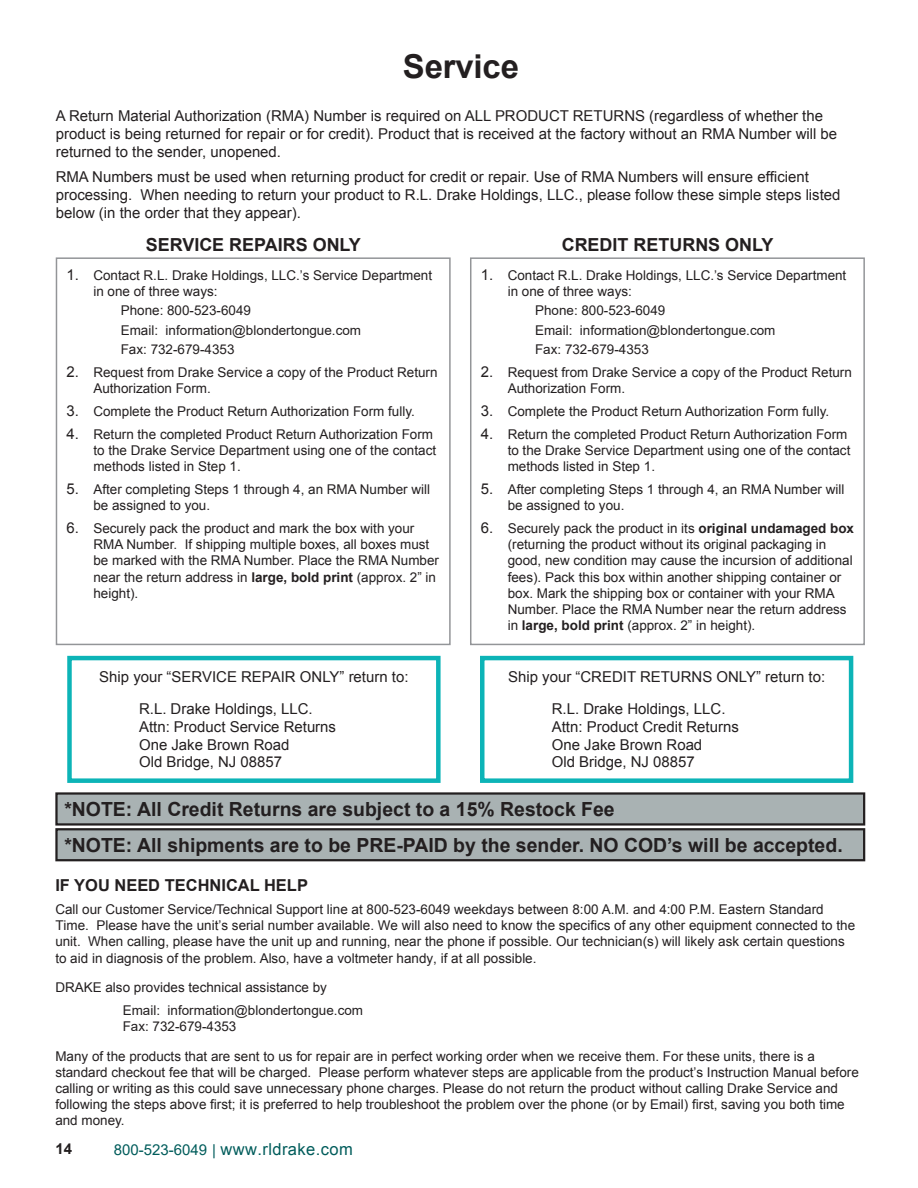
<style>
.page{position:relative;width:918px;height:1188px;background:#fff}
.page>*{position:absolute;margin:0;border:0;box-sizing:border-box;transform-origin:0 0}
.t1{font:700 32.85px "Arial";letter-spacing:-.005em;color:#231f20}
.t2{font:700 19.5px/35.8px "Arial";color:#231f20}
.t3{font:700 18px "Arial";color:#231f20}
.t4{font:16.5px "Arial";letter-spacing:.025em;color:#005c5b}
.t5{font:700 16.5px "Arial";color:#231f20}
.t6{font:15px/18px "Arial";color:#231f20}
.t7{font:700 15px "Arial";color:#231f20}
.t8{font:13.5px/16.2px "Arial";color:#231f20}
.s1{font-size:15px}
.s2{font-weight:700}
</style>
<div class="page">
<div style="left:56px;top:257px;width:395px;height:388px;border:1px solid #939598"></div>
<div style="left:470px;top:257px;width:395px;height:388px;border:1px solid #939598"></div>
<div style="left:480px;top:656px;width:373px;height:127px;border:4px solid #0cb4b7"></div>
<div style="left:67px;top:656px;width:374px;height:127px;border:4px solid #0cb4b7"></div>
<div style="left:56px;top:794px;width:808px;height:30px;background:#a9b2b3"></div>
<div style="left:55px;top:792px;width:810px;height:34px;border:2px solid #231f20"></div>
<div style="left:56px;top:829px;width:808px;height:31px;background:#a9b2b3"></div>
<div style="left:55px;top:828px;width:810px;height:33px;border:2px solid #231f20"></div>
<p class="t1" style="left:403px;top:45px;width:118px">Service</p>
<p class="t6" style="left:56px;top:107px;width:783px">A Return Material Authorization (RMA) Number is required on ALL PRODUCT RETURNS (regardless of whether the product is being returned for repair or for credit). Product that is received at the factory without an RMA Number will be returned to the sender, unopened.</p>
<p class="t6" style="left:56px;top:168px;width:786px">RMA Numbers must be used when returning product for credit or repair. Use of RMA Numbers will ensure efficient processing. When needing to return your product to R.L. Drake Holdings, LLC., please follow these simple steps listed below (in the order that they appear).</p>
<p class="t3" style="left:146px;top:233px;width:217px">SERVICE REPAIRS ONLY</p>
<p class="t3" style="left:562px;top:233px;width:213px">CREDIT RETURNS ONLY</p>
<p class="t8" style="left:93px;top:267px;width:340px;text-indent:-27px"><span class="s1">1.</span> Contact R.L. Drake Holdings, LLC.’s Service Department in one of three ways:</p>
<p class="t8" style="left:121px;top:301px;width:242px;line-height:19.5px">Phone: 800-523-6049<br>Email: information@blondertongue.com<br>Fax: 732-679-4353</p>
<p class="t8" style="left:93px;top:364px;width:346px;text-indent:-27px"><span class="s1">2.</span> Request from Drake Service a copy of the Product Return<br>Authorization Form.</p>
<p class="t8" style="left:67px;top:403px;width:350px"><span class="s1">3.</span> Complete the Product Return Authorization Form fully.</p>
<p class="t8" style="left:93px;top:426px;width:344px;text-indent:-27px"><span class="s1">4.</span> Return the completed Product Return Authorization Form to the Drake Service Department using one of the contact methods listed in Step 1.</p>
<p class="t8" style="left:93px;top:481px;width:338px;text-indent:-27px"><span class="s1">5.</span> After completing Steps 1 through 4, an RMA Number will be assigned to you.</p>
<p class="t8" style="left:93px;top:520px;width:347px;text-indent:-27px"><span class="s1">6.</span> Securely pack the product and mark the box with your RMA Number. If shipping multiple boxes, all boxes must be marked with the RMA Number. Place the RMA Number near the return address in <span class="s2">large, bold print</span> (approx. 2” in height).</p>
<p class="t6" style="left:139px;top:661px;width:271px;line-height:31.3px;text-indent:-40px">Ship your “SERVICE REPAIR ONLY” return to:<br>R.L. Drake Holdings, LLC.</p>
<p class="t6" style="left:139px;top:717px;width:199px">Attn: Product Service Returns<br>One Jake Brown Road<br>Old Bridge, NJ 08857</p>
<p class="t8" style="left:508px;top:267px;width:340px;text-indent:-27px"><span class="s1">1.</span> Contact R.L. Drake Holdings, LLC.’s Service Department in one of three ways:</p>
<p class="t8" style="left:535px;top:301px;width:242px;line-height:19.5px">Phone: 800-523-6049<br>Email: information@blondertongue.com<br>Fax: 732-679-4353</p>
<p class="t8" style="left:508px;top:364px;width:346px;text-indent:-27px"><span class="s1">2.</span> Request from Drake Service a copy of the Product Return<br>Authorization Form.</p>
<p class="t8" style="left:481px;top:403px;width:350px"><span class="s1">3.</span> Complete the Product Return Authorization Form fully.</p>
<p class="t8" style="left:508px;top:426px;width:344px;text-indent:-27px"><span class="s1">4.</span> Return the completed Product Return Authorization Form to the Drake Service Department using one of the contact methods listed in Step 1.</p>
<p class="t8" style="left:508px;top:481px;width:338px;text-indent:-27px"><span class="s1">5.</span> After completing Steps 1 through 4, an RMA Number will be assigned to you.</p>
<p class="t8" style="left:508px;top:520px;width:348px;text-indent:-27px"><span class="s1">6.</span> Securely pack the product in its <span class="s2">original undamaged box </span>(returning the product without its original packaging in good, new condition may cause the incursion of additional fees). Pack this box within another shipping container or box. Mark the shipping box or container with your RMA Number. Place the RMA Number near the return address in <span class="s2">large, bold print</span> (approx. 2” in height).</p>
<p class="t6" style="left:552px;top:661px;width:275px;line-height:31.3px;text-indent:-44px">Ship your “CREDIT RETURNS ONLY” return to:<br>R.L. Drake Holdings, LLC.</p>
<p class="t6" style="left:552px;top:717px;width:189px">Attn: Product Credit Returns<br>One Jake Brown Road<br>Old Bridge, NJ 08857</p>
<p class="t2" style="left:64px;top:792px;width:780px">*NOTE: All Credit Returns are subject to a 15% Restock Fee<br>*NOTE: All shipments are to be PRE-PAID by the sender. NO COD’s will be accepted.</p>
<p class="t5" style="left:55px;top:874px;width:254px">IF YOU NEED TECHNICAL HELP</p>
<p class="t8" style="left:55px;top:901px;width:801px">Call our Customer Service/Technical Support line at 800-523-6049 weekdays between 8:00 A.M. and 4:00 P.M. Eastern Standard Time. Please have the unit’s serial number available. We will also need to know the specifics of any other equipment connected to the unit. When calling, please have the unit up and running, near the phone if possible. Our technician(s) will likely ask certain questions to aid in diagnosis of the problem. Also, have a voltmeter handy, if at all possible.</p>
<p class="t8" style="left:123px;top:976px;width:242px;line-height:22.8px;text-indent:-67px">DRAKE also provides technical assistance by<br>Email: information@blondertongue.com</p>
<p class="t8" style="left:55px;top:1011px;width:761px;line-height:29.7px;text-indent:67px">Fax: 732-679-4353<br>Many of the products that are sent to us for repair are in perfect working order when we receive them. For these units, there is a</p>
<p class="t8" style="left:55px;top:1064px;width:805px">standard checkout fee that will be charged. Please perform whatever steps are applicable from the product’s Instruction Manual before calling or writing as this could save unnecessary phone charges. Please do not return the product without calling Drake Service and following the steps above first; it is preferred to help troubleshoot the problem over the phone (or by Email) first, saving you both time and money.</p>
<p class="t7" style="left:56px;top:1139px;width:18px">14</p>
<p class="t4" style="left:114px;top:1138px;width:240px"><span class="s1">800-523-6049 |</span> www.rldrake.com</p>
</div>
